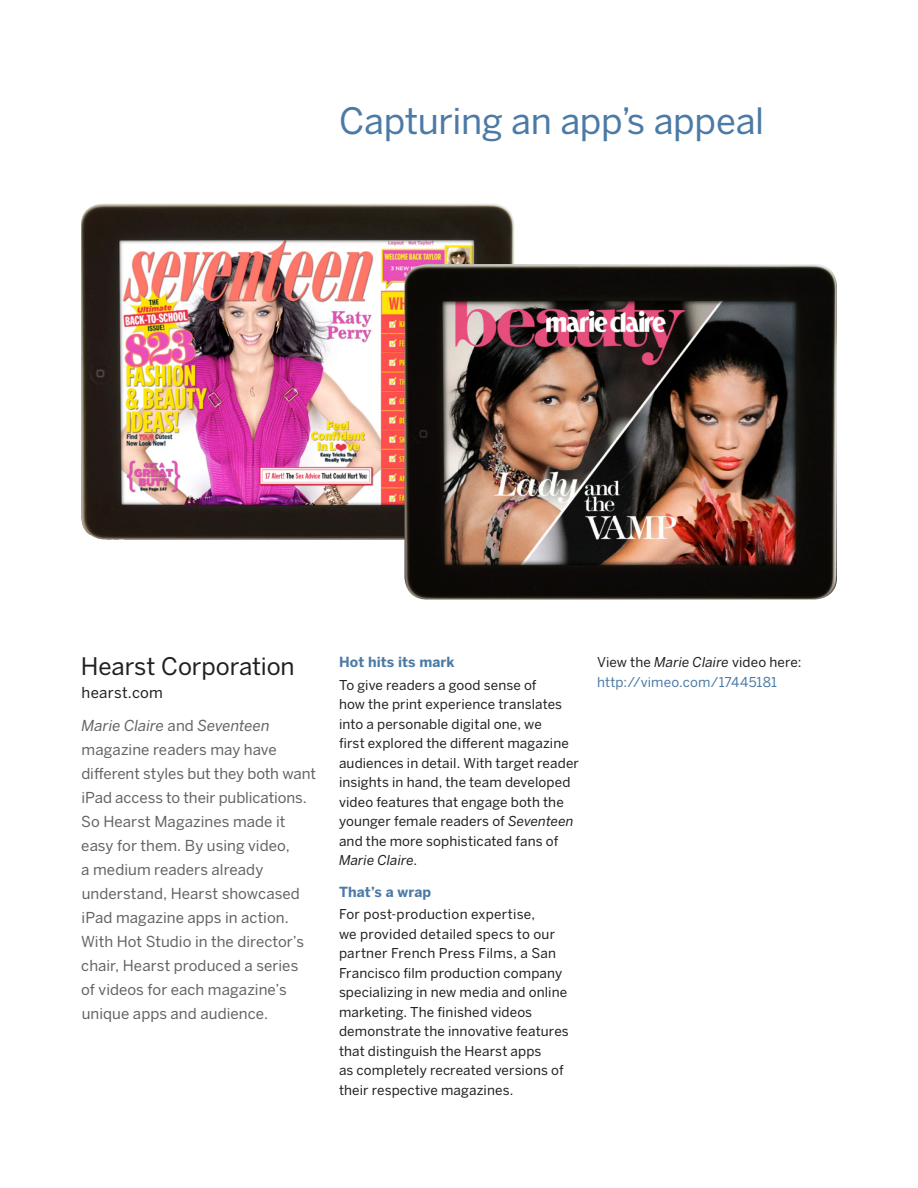
<style>
.page{position:relative;width:918px;height:1188px;background:#fff}
.page>*{position:absolute;margin:0;border:0;box-sizing:border-box;transform-origin:0 0}
._24_pt_head_blue{font:36px "Benton Sans";letter-spacing:-.01em;color:#4c7aa6}
._16_pt_head_black{font:24px "Benton Sans";letter-spacing:-.005em;color:#231f20}
._10_16_intro_grey{font:15px/24px "Benton Sans";letter-spacing:.005em;color:#636366}
._10_16_url_text{font:15px "Benton Sans";letter-spacing:.015em;color:#231f20}
._9_25_13_subhead_bol{font:700 13.8px "Benton Sans";letter-spacing:.01em;color:#4c7aa6}
._9_13_body{font:13.5px/19.5px "Benton Sans";letter-spacing:.01em;color:#231f20}
._9_13_body-2{font:13.5px/19.5px "Benton Sans";letter-spacing:.01em;color:#4c7aa6}
.s1{font-style:italic}
.s2{color:#231f20}
.s3{font-style:italic;color:#231f20}
</style>
<div class="page">
<img style="left:81px;top:204px;width:433px;height:336px">
<img style="left:404px;top:264px;width:433px;height:336px">
<p class="_24_pt_head_blue" style="left:339px;top:100px;width:427px">Capturing an app’s appeal</p>
<p class="_16_pt_head_black" style="left:81px;top:652px;width:215px">Hearst Corporation</p>
<p class="_10_16_url_text" style="left:82px;top:684px;width:83px">hearst.com</p>
<p class="_10_16_intro_grey" style="left:81px;top:713px;width:237px"><span class="s1">Marie Claire</span> and <span class="s1">Seventeen </span>magazine readers may have different styles but they both want iPad access to their publications.<br>So Hearst Magazines made it easy for them. By using video,<br>a medium readers already understand, Hearst showcased iPad magazine apps in action.<br>With Hot Studio in the director’s chair, Hearst produced a series<br>of videos for each magazine’s unique apps and audience.</p>
<p class="_9_25_13_subhead_bol" style="left:339px;top:654px;width:117px">Hot hits its mark</p>
<p class="_9_13_body" style="left:339px;top:675px;width:242px">To give readers a good sense of<br>how the print experience translates into a personable digital one, we<br>first explored the different magazine audiences in detail. With target reader insights in hand, the team developed video features that engage both the younger female readers of <span class="s1">Seventeen </span>and the more sophisticated fans of <span class="s1">Marie Claire</span>.</p>
<p class="_9_25_13_subhead_bol" style="left:339px;top:884px;width:94px">That’s a wrap</p>
<p class="_9_13_body" style="left:339px;top:905px;width:231px">For post-production expertise,<br>we provided detailed specs to our partner French Press Films, a San Francisco film production company specializing in new media and online marketing. The finished videos demonstrate the innovative features that distinguish the Hearst apps<br>as completely recreated versions of their respective magazines.</p>
<p class="_9_13_body-2" style="left:597px;top:652px;width:206px"><span class="s2">View the</span> <span class="s3">Marie Claire</span> <span class="s2">video here: </span>http://vimeo.com/17445181</p>
</div>
